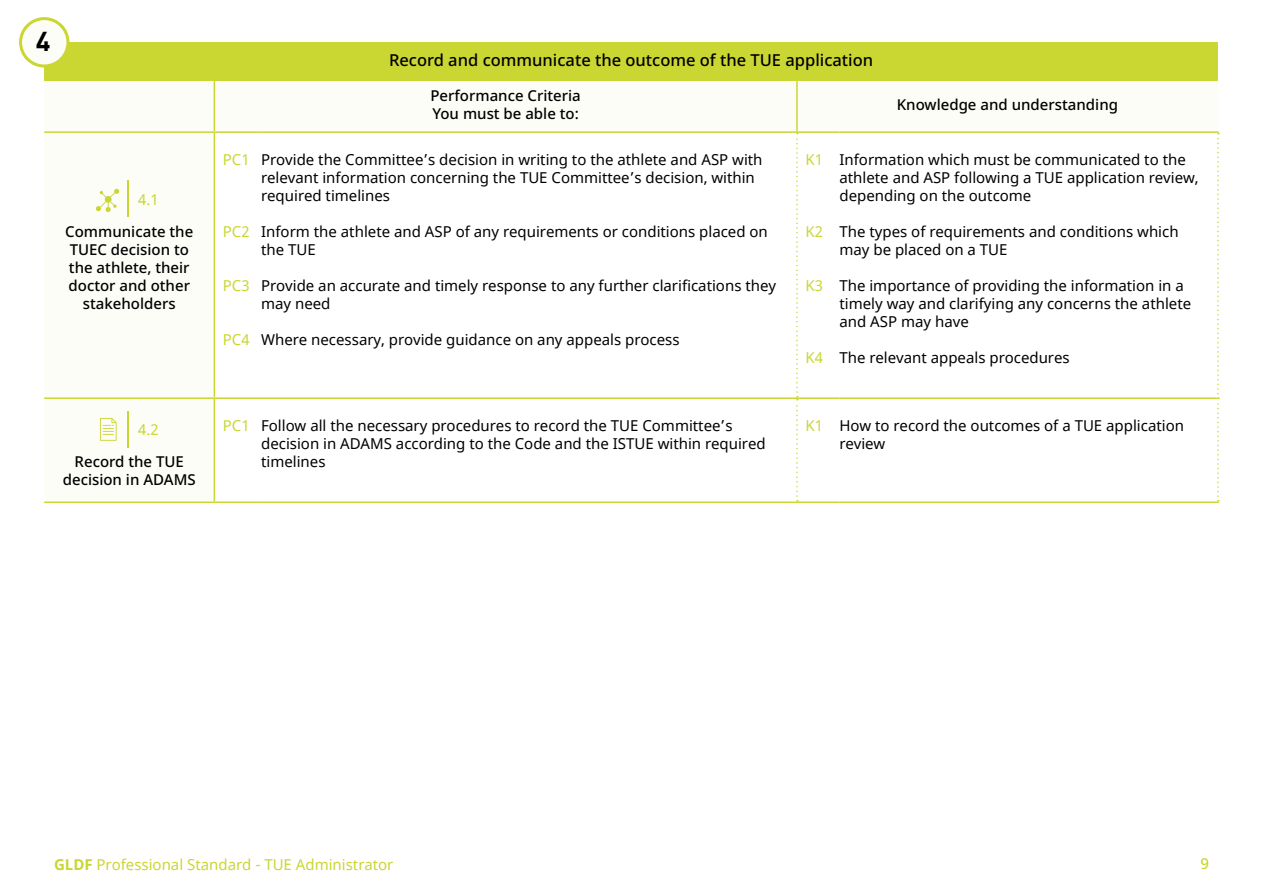
<style>
.page{position:relative;width:1263px;height:893px;background:#fff}
.page>*{position:absolute;margin:0;border:0;box-sizing:border-box;transform-origin:0 0}
.t1{font:700 27px "DIN Pro";color:#000}
.t2{font:500 16.5px "Noto Sans";color:#000}
.t3{font:15px/18px "Noto Sans";color:#000}
.t4{font:500 15px/18px "Noto Sans";color:#000;text-align:center}
.t5{font:15px "Noto Sans";color:#cad632}
.t6{font:500 15px "Noto Sans";color:#cad632}
.s1{color:#cad632}
.s2{font-weight:700}
</style>
<div class="page">
<div style="left:44px;top:42px;width:1174px;height:39px;background:#cad632"></div>
<hr style="left:214px;top:81px;width:1px;height:50px;background:#cad632">
<hr style="left:796px;top:81px;width:2px;height:50px;background:#cad632">
<hr style="left:44px;top:131px;width:170px;height:2px;background:#cad632">
<hr style="left:44px;top:397px;width:170px;height:2px;background:#cad632">
<hr style="left:44px;top:501px;width:170px;height:2px;background:#cad632">
<hr style="left:214px;top:133px;width:1px;height:264px;background:#cad632">
<hr style="left:214px;top:399px;width:1px;height:102px;background:#cad632">
<hr style="left:214px;top:131px;width:47px;height:2px;background:#cad632">
<hr style="left:214px;top:397px;width:47px;height:2px;background:#cad632">
<hr style="left:214px;top:501px;width:47px;height:2px;background:#cad632">
<hr style="left:261px;top:131px;width:536px;height:2px;background:#cad632">
<hr style="left:261px;top:397px;width:536px;height:2px;background:#cad632">
<hr style="left:261px;top:501px;width:536px;height:2px;background:#cad632">
<svg style="left:796px;top:133px;width:2px;height:368px"></svg>
<hr style="left:797px;top:131px;width:42px;height:2px;background:#cad632">
<hr style="left:797px;top:397px;width:42px;height:2px;background:#cad632">
<hr style="left:797px;top:501px;width:42px;height:2px;background:#cad632">
<hr style="left:839px;top:131px;width:380px;height:2px;background:#cad632">
<hr style="left:839px;top:397px;width:378px;height:2px;background:#cad632">
<hr style="left:839px;top:501px;width:380px;height:2px;background:#cad632">
<svg style="left:1217px;top:133px;width:2px;height:368px"></svg>
<div style="left:21px;top:19px;width:47px;height:47px;background:#fdfdf7;border-radius:50%"></div>
<div style="left:19px;top:17px;width:50px;height:51px;border:3px solid #cad632;border-radius:50%"></div>
<hr style="left:127px;top:181px;width:2px;height:36px;background:#cad632">
<hr style="left:127px;top:411px;width:2px;height:37px;background:#cad632">
<svg style="left:100px;top:418px;width:17px;height:23px"></svg>
<svg style="left:96px;top:189px;width:23px;height:23px"></svg>
<h1 class="t1" style="left:36px;top:23px;width:16px">4</h1>
<p class="t5" style="left:138px;top:189px;width:22px">4.1</p>
<p class="t4" style="left:65px;top:223px;width:130px">Communicate the<br>TUEC decision to the athlete, their doctor and other stakeholders</p>
<p class="t5" style="left:138px;top:419px;width:22px">4.2</p>
<p class="t4" style="left:63px;top:453px;width:134px">Record the TUE decision in ADAMS</p>
<p class="t2" style="left:389px;top:49px;width:485px">Record and communicate the outcome of the TUE application</p>
<p class="t4" style="left:430px;top:87px;width:152px;text-align:left">Performance Criteria<br>You must be able to:</p>
<p class="t4" style="left:897px;top:96px;width:223px">Knowledge and understanding</p>
<p class="t5" style="left:223px;top:149px;width:28px">PC1</p>
<p class="t5" style="left:223px;top:221px;width:28px">PC2</p>
<p class="t5" style="left:223px;top:275px;width:28px">PC3</p>
<p class="t5" style="left:223px;top:329px;width:28px">PC4</p>
<p class="t3" style="left:261px;top:151px;width:503px">Provide the Committee’s decision in writing to the athlete and ASP with relevant information concerning the TUE Committee’s decision, within required timelines</p>
<p class="t3" style="left:261px;top:223px;width:508px">Inform the athlete and ASP of any requirements or conditions placed on the TUE</p>
<p class="t3" style="left:261px;top:277px;width:516px">Provide an accurate and timely response to any further clarifications they may need</p>
<p class="t3" style="left:261px;top:331px;width:420px">Where necessary, provide guidance on any appeals process</p>
<p class="t5" style="left:805px;top:149px;width:19px">K1</p>
<p class="t5" style="left:805px;top:221px;width:19px">K2</p>
<p class="t5" style="left:805px;top:275px;width:19px">K3</p>
<p class="t5" style="left:805px;top:347px;width:19px">K4</p>
<p class="t3" style="left:839px;top:151px;width:361px">Information which must be communicated to the athlete and ASP following a TUE application review, depending on the outcome</p>
<p class="t3" style="left:839px;top:223px;width:341px">The types of requirements and conditions which may be placed on a TUE</p>
<p class="t3" style="left:839px;top:277px;width:353px">The importance of providing the information in a timely way and clarifying any concerns the athlete and ASP may have</p>
<p class="t3" style="left:839px;top:349px;width:232px">The relevant appeals procedures</p>
<p class="t3" style="left:261px;top:417px;width:506px;text-indent:-38px"><span class="s1">PC1</span> Follow all the necessary procedures to record the TUE Committee’s decision in ADAMS according to the Code and the ISTUE within required timelines</p>
<p class="t3" style="left:839px;top:417px;width:346px;text-indent:-34px"><span class="s1">K1</span> How to record the outcomes of a TUE application review</p>
<p class="t5" style="left:54px;top:855px;width:341px"><span class="s2">GLDF</span> Professional Standard - TUE Administrator</p>
<p class="t6" style="left:1200px;top:853px;width:10px">9</p>
</div>
